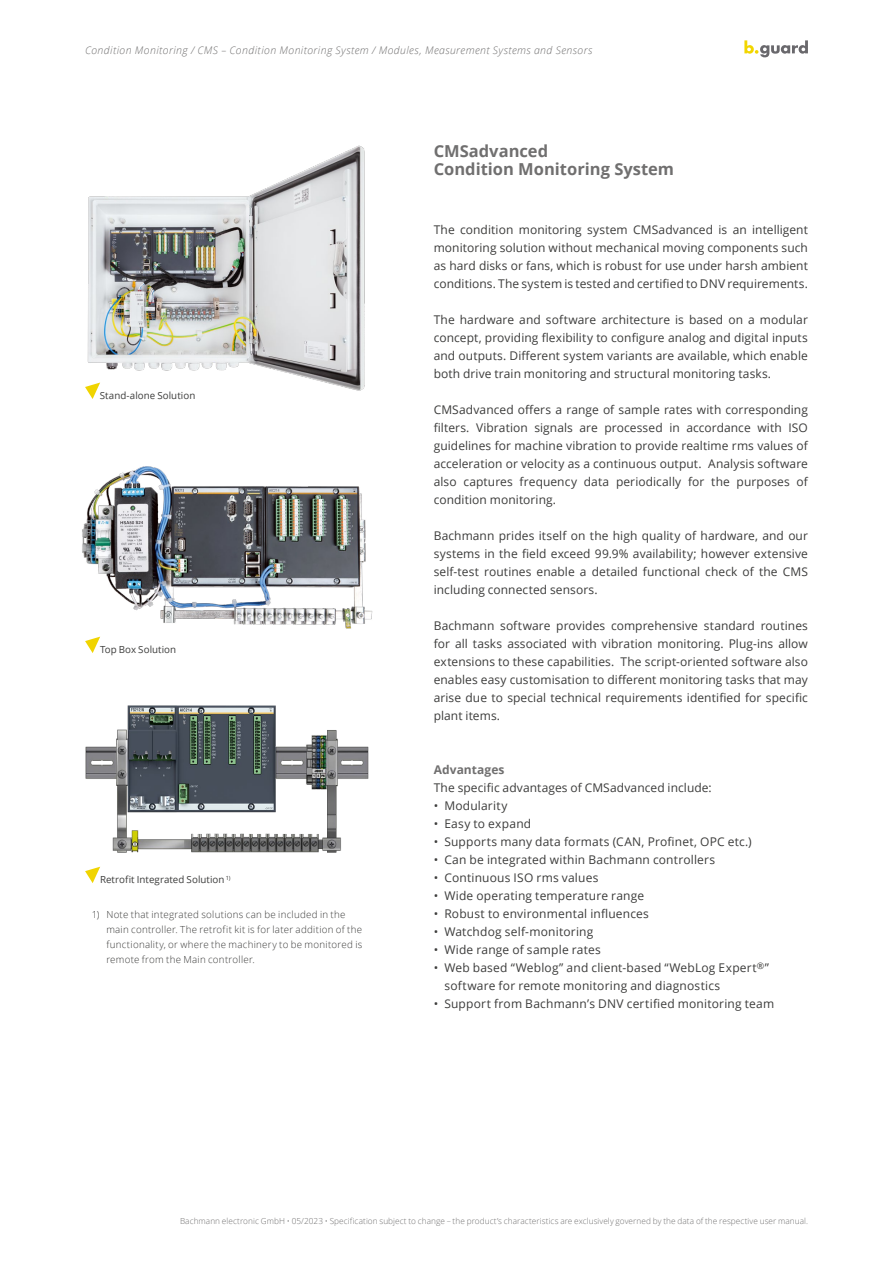
<style>
.page{position:relative;width:893px;height:1263px;background:#fff}
.page>*{position:absolute;margin:0;border:0;box-sizing:border-box;transform-origin:0 0}
.t1{font:700 16.5px/18px "Open Sans";color:#706f6f}
.t2{font:12px/18px "Open Sans";letter-spacing:.015em;color:#3c3c3b;text-align:justify}
.t3{font:700 12px "Open Sans";letter-spacing:.005em;color:#706f6f}
.t4{font:italic 300 10.5px "Open Sans";letter-spacing:.04em;color:#706f6f}
.t5{font:300 9.75px/15px "Open Sans";letter-spacing:.03em;color:#3c3c3b}
.t6{font:9.75px "Open Sans";letter-spacing:.005em;color:#3c3c3b}
.t7{font:300 8.25px "Open Sans";letter-spacing:.005em;color:#706f6f}
</style>
<div class="page">
<svg style="left:744px;top:40px;width:64px;height:17px"></svg>
<img style="left:87px;top:145px;width:278px;height:246px">
<img style="left:85px;top:705px;width:284px;height:148px">
<img style="left:82px;top:466px;width:291px;height:171px">
<svg style="left:85px;top:382px;width:15px;height:17px"></svg>
<svg style="left:85px;top:637px;width:15px;height:16px"></svg>
<svg style="left:85px;top:867px;width:15px;height:16px"></svg>
<p class="t4" style="left:85px;top:43px;width:509px">Condition Monitoring / CMS – Condition Monitoring System / Modules, Measurement Systems and Sensors</p>
<p class="t6" style="left:100px;top:389px;width:97px">Stand-alone Solution</p>
<p class="t6" style="left:100px;top:643px;width:78px">Top Box Solution</p>
<p class="t6" style="left:100px;top:873px;width:132px">Retrofit Integrated Solution <sup>1)</sup></p>
<p class="t5" style="left:106px;top:907px;width:257px;text-indent:-15px">1) Note that integrated solutions can be included in the main controller. The retrofit kit is for later addition of the functionality, or where the machinery to be monitored is remote from the Main controller.</p>
<h1 class="t1" style="left:434px;top:142px;width:242px">CMSadvanced<br>Condition Monitoring System</h1>
<p class="t2" style="left:434px;top:221px;width:376px">The condition monitoring system CMSadvanced is an intelligent monitoring solution without mechanical moving components such as hard disks or fans, which is robust for use under harsh ambient conditions. The system is tested and certified to DNV requirements.</p>
<p class="t2" style="left:434px;top:311px;width:376px">The hardware and software architecture is based on a modular concept, providing flexibility to configure analog and digital inputs and outputs. Different system variants are available, which enable both drive train monitoring and structural monitoring tasks.</p>
<p class="t2" style="left:434px;top:401px;width:376px">CMSadvanced offers a range of sample rates with corresponding filters. Vibration signals are processed in accordance with ISO guidelines for machine vibration to provide realtime rms values of acceleration or velocity as a continuous output. Analysis software also captures frequency data periodically for the purposes of condition monitoring.</p>
<p class="t2" style="left:434px;top:527px;width:376px">Bachmann prides itself on the high quality of hardware, and our systems in the field exceed 99.9% availability; however extensive self-test routines enable a detailed functional check of the CMS including connected sensors.</p>
<p class="t2" style="left:434px;top:617px;width:376px">Bachmann software provides comprehensive standard routines for all tasks associated with vibration monitoring. Plug-ins allow extensions to these capabilities. The script-oriented software also enables easy customisation to different monitoring tasks that may arise due to special technical requirements identified for specific plant items.</p>
<p class="t3" style="left:434px;top:761px;width:72px">Advantages</p>
<p class="t2" style="left:434px;top:779px;width:279px">The specific advantages of CMSadvanced include:</p>
<p class="t2" style="left:434px;top:797px;width:75px">• Modularity</p>
<p class="t2" style="left:434px;top:815px;width:99px">• Easy to expand</p>
<p class="t2" style="left:434px;top:833px;width:320px">• Supports many data formats (CAN, Profinet, OPC etc.)</p>
<p class="t2" style="left:434px;top:851px;width:283px">• Can be integrated within Bachmann controllers</p>
<p class="t2" style="left:434px;top:869px;width:166px">• Continuous ISO rms values</p>
<p class="t2" style="left:434px;top:887px;width:212px">• Wide operating temperature range</p>
<p class="t2" style="left:434px;top:905px;width:217px">• Robust to environmental influences</p>
<p class="t2" style="left:434px;top:923px;width:161px">• Watchdog self-monitoring</p>
<p class="t2" style="left:434px;top:941px;width:169px">• Wide range of sample rates</p>
<p class="t2" style="left:444px;top:959px;width:326px;text-indent:-11px">• Web based “Weblog” and client-based “WebLog Expert<sup>®</sup>” software for remote monitoring and diagnostics</p>
<p class="t2" style="left:434px;top:995px;width:342px">• Support from Bachmann’s DNV certified monitoring team</p>
<p class="t7" style="left:180px;top:1216px;width:629px">Bachmann electronic GmbH • 05/2023 • Specification subject to change – the product’s characteristics are exclusively governed by the data of the respective user manual.</p>
</div>
